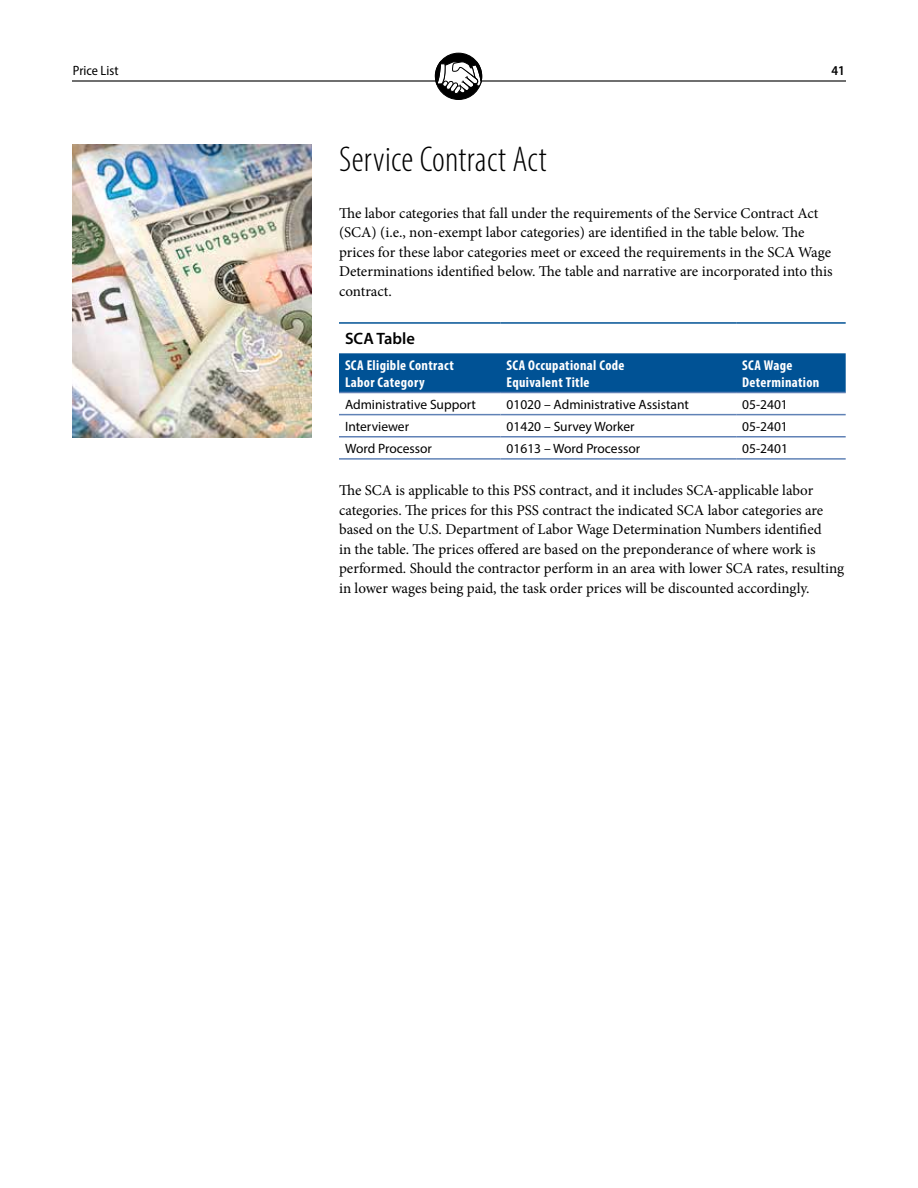
<style>
.page{position:relative;width:918px;height:1188px;background:#fff}
.page>*{position:absolute;margin:0;border:0;box-sizing:border-box;transform-origin:0 0}
.t1{font:300 condensed 36px "Myriad Pro";letter-spacing:.01em;color:#000}
.t2{font:600 16.5px "Myriad Pro";color:#000}
.t3{font:15px/19.5px "Minion Pro";color:#000}
.t4{font:700 condensed 14.25px/16.5px "Myriad Pro";letter-spacing:.025em;color:#fff}
.t5{font:13.5px "Myriad Pro";color:#000}
.t6{font:semi-condensed 13.5px "Myriad Pro";color:#000}
.t7{font:600 semi-condensed 13.5px "Myriad Pro";color:#000}
</style>
<div class="page">
<hr style="left:72px;top:80px;width:774px;height:2px;background:#000">
<div style="left:435px;top:53px;width:47px;height:47px;background:#000;border-radius:50%"></div>
<div style="left:435px;top:53px;width:47px;height:47px;border:1px solid #000;border-radius:50%"></div>
<svg style="left:435px;top:61px;width:47px;height:33px"></svg>
<div style="left:339px;top:353px;width:507px;height:39px;background:#005295"></div>
<hr style="left:339px;top:322px;width:162px;height:2px;background:#005295">
<hr style="left:501px;top:322px;width:235px;height:2px;background:#005295">
<hr style="left:736px;top:322px;width:110px;height:2px;background:#005295">
<hr style="left:339px;top:392px;width:162px;height:1px;background:#6082b6">
<hr style="left:501px;top:392px;width:235px;height:1px;background:#6082b6">
<hr style="left:736px;top:392px;width:110px;height:1px;background:#6082b6">
<hr style="left:339px;top:414px;width:162px;height:1px;background:#6082b6">
<hr style="left:501px;top:414px;width:235px;height:1px;background:#6082b6">
<hr style="left:736px;top:414px;width:110px;height:1px;background:#6082b6">
<hr style="left:339px;top:436px;width:162px;height:2px;background:#6082b6">
<hr style="left:501px;top:436px;width:235px;height:2px;background:#6082b6">
<hr style="left:736px;top:436px;width:110px;height:2px;background:#6082b6">
<hr style="left:339px;top:458px;width:162px;height:2px;background:#6082b6">
<hr style="left:501px;top:458px;width:235px;height:2px;background:#6082b6">
<hr style="left:736px;top:458px;width:110px;height:2px;background:#6082b6">
<img style="left:72px;top:144px;width:240px;height:293px">
<p class="t6" style="left:73px;top:62px;width:47px">Price List</p>
<p class="t7" style="left:832px;top:62px;width:15px">41</p>
<h1 class="t1" style="left:339px;top:138px;width:209px">Service Contract Act</h1>
<p class="t3" style="left:339px;top:203px;width:495px">The labor categories that fall under the requirements of the Service Contract Act (SCA) (i.e., non-exempt labor categories) are identified in the table below. The prices for these labor categories meet or exceed the requirements in the SCA Wage Determinations identified below. The table and narrative are incorporated into this contract.</p>
<p class="t2" style="left:345px;top:328px;width:72px">SCA Table</p>
<p class="t4" style="left:345px;top:357px;width:110px">SCA Eligible Contract<br>Labor Category</p>
<p class="t4" style="left:507px;top:357px;width:120px">SCA Occupational Code<br>Equivalent Title</p>
<p class="t4" style="left:742px;top:357px;width:79px">SCA Wage<br>Determination</p>
<p class="t5" style="left:345px;top:396px;width:133px">Administrative Support</p>
<p class="t5" style="left:507px;top:396px;width:184px">01020 – Administrative Assistant</p>
<p class="t5" style="left:742px;top:396px;width:47px">05-2401</p>
<p class="t5" style="left:345px;top:418px;width:66px">Interviewer</p>
<p class="t5" style="left:507px;top:418px;width:130px">01420 – Survey Worker</p>
<p class="t5" style="left:742px;top:418px;width:47px">05-2401</p>
<p class="t5" style="left:345px;top:440px;width:89px">Word Processor</p>
<p class="t5" style="left:507px;top:440px;width:135px">01613 – Word Processor</p>
<p class="t5" style="left:742px;top:440px;width:47px">05-2401</p>
<p class="t3" style="left:339px;top:481px;width:507px">The SCA is applicable to this PSS contract, and it includes SCA-applicable labor categories. The prices for this PSS contract the indicated SCA labor categories are based on the U.S. Department of Labor Wage Determination Numbers identified<br>in the table. The prices offered are based on the preponderance of where work is performed. Should the contractor perform in an area with lower SCA rates, resulting in lower wages being paid, the task order prices will be discounted accordingly.</p>
</div>
